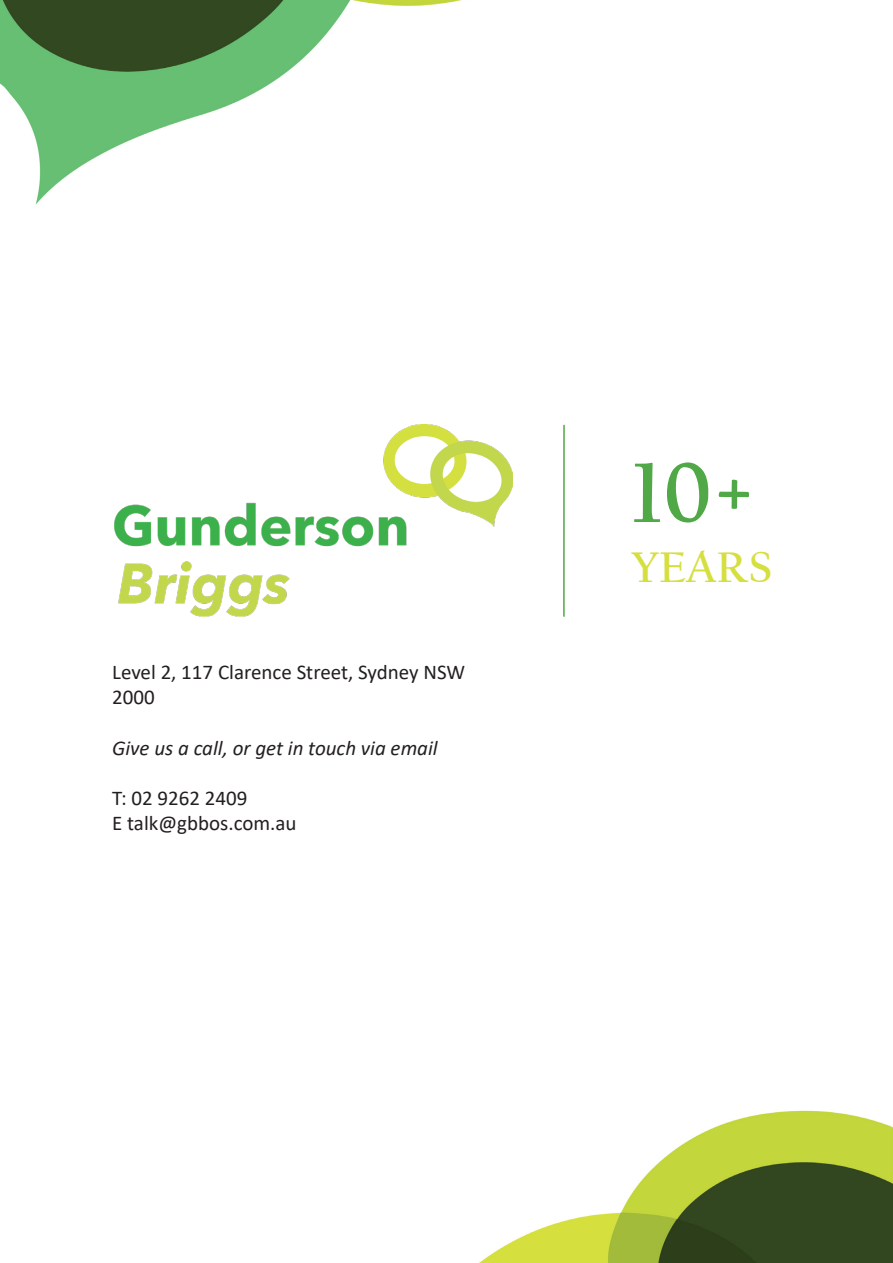
<style>
.page{position:relative;width:893px;height:1263px;background:#fff}
.page>*{position:absolute;margin:0;border:0;box-sizing:border-box;transform-origin:0 0}
.t1{font:700 90px "Californian FB";color:#51a846}
.t2{font:700 45px "Californian FB";color:#d5df3e}
.t3{font:21px/25.2px "Calibri";color:#231f20}
.t4{font:italic 21px "Calibri";color:#231f20}
</style>
<div class="page">
<img style="left:479px;top:1110px;width:414px;height:153px">
<img style="left:0;top:0;width:462px;height:205px">
<img style="left:114px;top:425px;width:398px;height:192px">
<hr style="left:563px;top:425px;width:2px;height:192px;background:#51a846">
<p class="t3" style="left:112px;top:659px;width:355px">Level 2, 117 Clarence Street, Sydney NSW<br>2000</p>
<p class="t4" style="left:112px;top:733px;width:327px">Give us a call, or get in touch via email</p>
<p class="t3" style="left:112px;top:785px;width:137px">T: 02 9262 2409</p>
<p class="t3" style="left:112px;top:810px;width:186px">E talk@gbbos.com.au</p>
<p class="t1" style="left:631px;top:442px;width:127px">10+</p>
<p class="t2" style="left:631px;top:542px;width:143px">YEARS</p>
</div>
